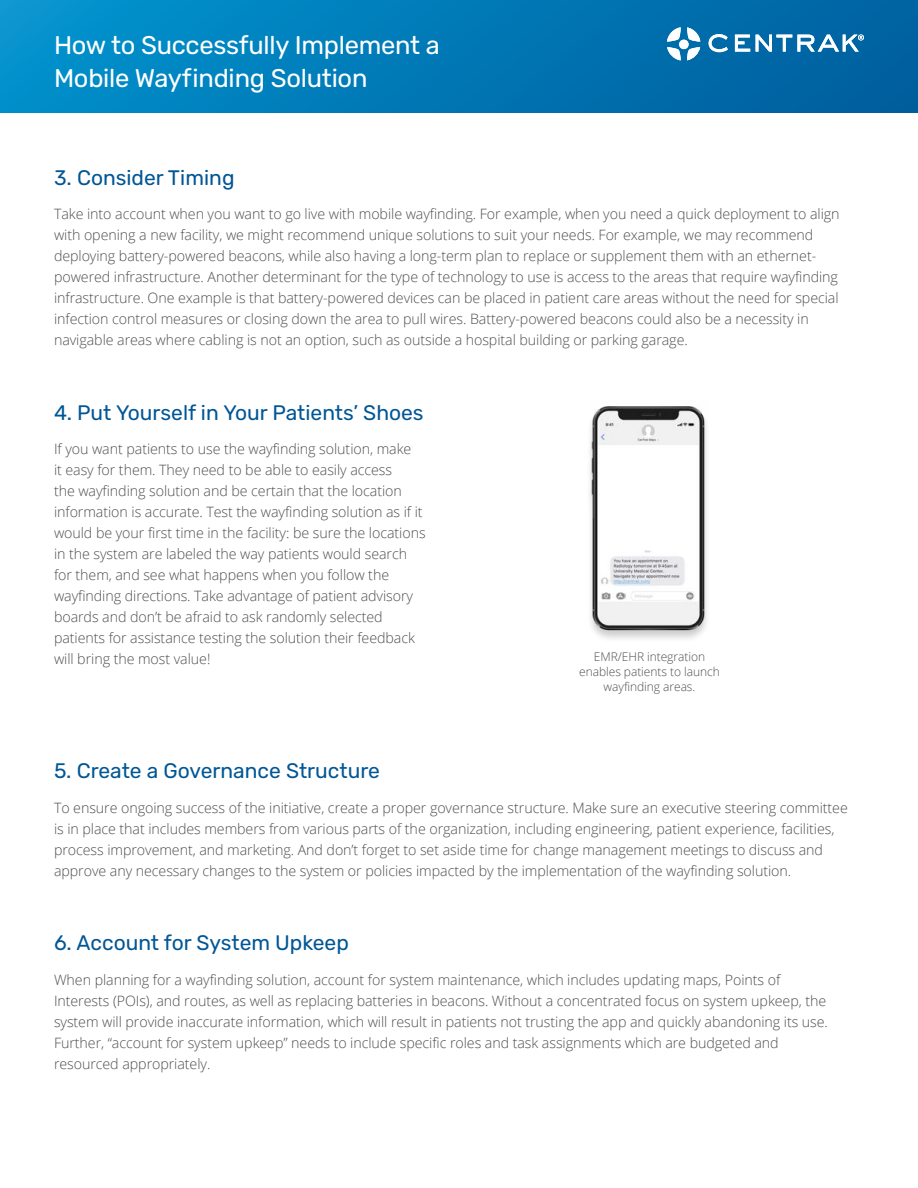
<style>
.page{position:relative;width:918px;height:1188px;background:#fff}
.page>*{position:absolute;margin:0;border:0;box-sizing:border-box;transform-origin:0 0}
.t1{font:25.5px/33px "Rubik";letter-spacing:-.01em;color:#fff}
.t2{font:21px "Rubik";color:#015695}
.t3{font:300 14.25px/21px "Open Sans";letter-spacing:-.005em;color:#4e4e4e}
.t4{font:300 12px/15px "Open Sans";letter-spacing:-.005em;color:#4e4e4e;text-align:center}
</style>
<div class="page">
<div style="left:0;top:0;width:918px;height:113px;background:linear-gradient(to right,#0192cd,#005f9e)"></div>
<div style="left:585px;top:407px;width:126px;height:237px;background:#000;opacity:.2"></div>
<img style="left:590px;top:406px;width:119px;height:225px">
<svg style="left:709px;top:34px;width:19px;height:18px"></svg>
<svg style="left:735px;top:35px;width:15px;height:17px"></svg>
<svg style="left:756px;top:35px;width:108px;height:17px"></svg>
<svg style="left:667px;top:27px;width:33px;height:33px"></svg>
<h1 class="t1" style="left:54px;top:29px;width:387px">How to Successfully Implement a<br>Mobile Wayfinding Solution</h1>
<h2 class="t2" style="left:54px;top:166px;width:182px">3. Consider Timing</h2>
<p class="t3" style="left:54px;top:203px;width:787px">Take into account when you want to go live with mobile wayfinding. For example, when you need a quick deployment to align with opening a new facility, we might recommend unique solutions to suit your needs. For example, we may recommend deploying battery-powered beacons, while also having a long-term plan to replace or supplement them with an ethernet&shy;powered infrastructure. Another determinant for the type of technology to use is access to the areas that require wayfinding infrastructure. One example is that battery-powered devices can be placed in patient care areas without the need for special infection control measures or closing down the area to pull wires. Battery-powered beacons could also be a necessity in navigable areas where cabling is not an option, such as outside a hospital building or parking garage.</p>
<h2 class="t2" style="left:54px;top:401px;width:371px">4. Put Yourself in Your Patients’ Shoes</h2>
<p class="t3" style="left:54px;top:438px;width:373px">If you want patients to use the wayfinding solution, make<br>it easy for them. They need to be able to easily access<br>the wayfinding solution and be certain that the location information is accurate. Test the wayfinding solution as if it would be your first time in the facility: be sure the locations in the system are labeled the way patients would search for them, and see what happens when you follow the wayfinding directions. Take advantage of patient advisory boards and don’t be afraid to ask randomly selected patients for assistance testing the solution their feedback will bring the most value!</p>
<p class="t4" style="left:579px;top:649px;width:142px">EMR/EHR integration enables patients to launch wayfinding areas.</p>
<h2 class="t2" style="left:54px;top:759px;width:327px">5. Create a Governance Structure</h2>
<p class="t3" style="left:54px;top:797px;width:795px">To ensure ongoing success of the initiative, create a proper governance structure. Make sure an executive steering committee is in place that includes members from various parts of the organization, including engineering, patient experience, facilities, process improvement, and marketing. And don’t forget to set aside time for change management meetings to discuss and approve any necessary changes to the system or policies impacted by the implementation of the wayfinding solution.</p>
<h2 class="t2" style="left:54px;top:931px;width:296px">6. Account for System Upkeep</h2>
<p class="t3" style="left:54px;top:969px;width:775px">When planning for a wayfinding solution, account for system maintenance, which includes updating maps, Points of Interests (POIs), and routes, as well as replacing batteries in beacons. Without a concentrated focus on system upkeep, the system will provide inaccurate information, which will result in patients not trusting the app and quickly abandoning its use.<br>Further, “account for system upkeep” needs to include specific roles and task assignments which are budgeted and resourced appropriately.</p>
</div>
